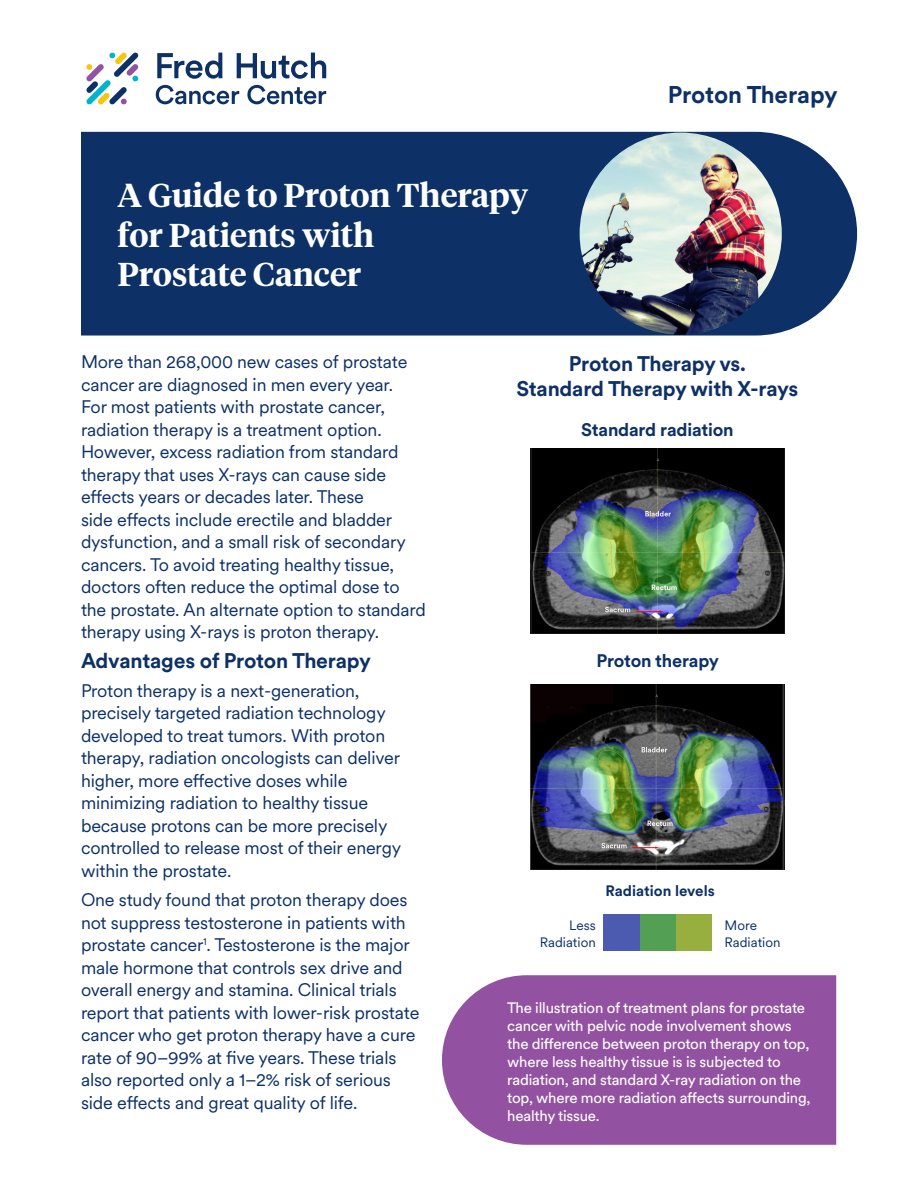
<style>
.page{position:relative;width:918px;height:1188px;background:#fff}
.page>*{position:absolute;margin:0;border:0;box-sizing:border-box;transform-origin:0 0}
.t1{font:600 33px/39.6px "Tiempos Headline";color:#fff}
.t2{font:700 24px "Circular XX";letter-spacing:-.01em;color:#0d3166}
.t3{font:700 21px/24.8px "Circular XX";letter-spacing:-.01em;color:#0d3166;text-align:center}
.Bod{font:18px/22.5px "Circular XX";letter-spacing:-.01em;color:#0d3166}
.Bod-2{font:700 18px "Circular XX";letter-spacing:-.01em;color:#0d3166}
.t4{font:15px/18px "Circular XX";letter-spacing:-.015em;color:#fff}
.t5{font:700 15px "Circular XX";color:#0d3166}
.t6{font:13.5px "Circular XX";color:#0d3166}
</style>
<div class="page">
<img style="left:531px;top:449px;width:253px;height:184px">
<svg style="left:157px;top:53px;width:66px;height:26px"></svg>
<svg style="left:237px;top:53px;width:89px;height:26px"></svg>
<svg style="left:156px;top:85px;width:83px;height:19px"></svg>
<svg style="left:247px;top:85px;width:79px;height:19px"></svg>
<svg style="left:86px;top:52px;width:53px;height:53px"></svg>
<div style="left:81px;top:132px;width:776px;height:204px;background:#0d3166"></div>
<img style="left:580px;top:133px;width:202px;height:202px;border-radius:101px">
<div style="left:442px;top:975px;width:394px;height:170px;background:#9252a1"></div>
<img style="left:531px;top:685px;width:253px;height:185px">
<div style="left:640px;top:914px;width:36px;height:36px;background:#539f54"></div>
<div style="left:676px;top:914px;width:36px;height:36px;background:#97af3f"></div>
<div style="left:604px;top:914px;width:36px;height:36px;background:#4c5bb0"></div>
<p class="t1" style="left:118px;top:174px;width:412px">A Guide to Proton Therapy</p>
<p class="t1" style="left:118px;top:214px;width:258px">for Patients with<br>Prostate Cancer</p>
<p class="t2" style="left:668px;top:78px;width:171px">Proton Therapy</p>
<p class="Bod" style="left:81px;top:350px;width:347px">More than 268,000 new cases of prostate cancer are diagnosed in men every year.<br>For most patients with prostate cancer, radiation therapy is a treatment option.<br>However, excess radiation from standard therapy that uses X-rays can cause side effects years or decades later. These<br>side effects include erectile and bladder dysfunction, and a small risk of secondary cancers. To avoid treating healthy tissue, doctors often reduce the optimal dose to the prostate. An alternate option to standard therapy using X-rays is proton therapy.</p>
<p class="t3" style="left:81px;top:647px;width:291px">Advantages of Proton Therapy</p>
<p class="Bod" style="left:81px;top:679px;width:322px">Proton therapy is a next-generation, precisely targeted radiation technology developed to treat tumors. With proton therapy, radiation oncologists can deliver higher, more effective doses while minimizing radiation to healthy tissue because protons can be more precisely controlled to release most of their energy within the prostate.</p>
<p class="Bod" style="left:81px;top:888px;width:340px">One study found that proton therapy does not suppress testosterone in patients with prostate cancer<sup>1</sup>. Testosterone is the major male hormone that controls sex drive and overall energy and stamina. Clinical trials report that patients with lower-risk prostate cancer who get proton therapy have a cure rate of 90–99% at five years. These trials also reported only a 1–2% risk of serious side effects and great quality of life.</p>
<p class="t3" style="left:516px;top:351px;width:284px">Proton Therapy vs.<br>Standard Therapy with X-rays</p>
<p class="Bod-2" style="left:581px;top:418px;width:154px">Standard radiation</p>
<p class="Bod-2" style="left:596px;top:649px;width:124px">Proton therapy</p>
<p class="t6" style="left:569px;top:917px;width:28px">Less</p>
<p class="t6" style="left:540px;top:933px;width:57px">Radiation</p>
<p class="t5" style="left:606px;top:880px;width:111px">Radiation levels</p>
<p class="t6" style="left:725px;top:917px;width:34px">More</p>
<p class="t6" style="left:725px;top:933px;width:57px">Radiation</p>
<p class="t4" style="left:507px;top:998px;width:305px">The illustration of treatment plans for prostate cancer with pelvic node involvement shows the difference between proton therapy on top, where less healthy tissue is is subjected to radiation, and standard X-ray radiation on the top, where more radiation affects surrounding, healthy tissue.</p>
</div>
